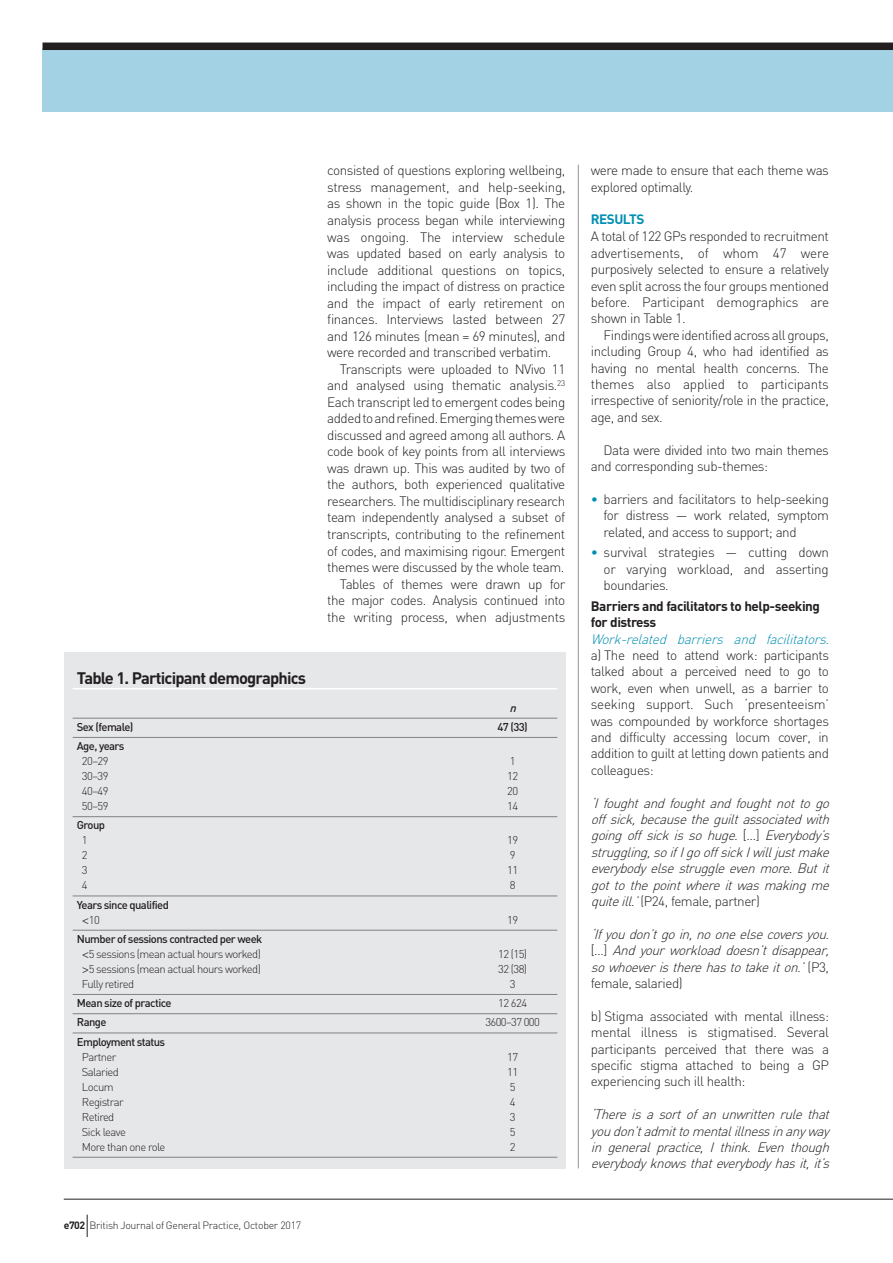
<style>
.page{position:relative;width:893px;height:1263px;background:#fff}
.page>*{position:absolute;margin:0;border:0;box-sizing:border-box;transform-origin:0 0}
.t1{font:700 16.5px "DIN";letter-spacing:-.05em;color:#231f20}
.t2{font:300 13.5px/16.4px "DIN";letter-spacing:-.035em;color:#231f20;text-align:justify}
.t3{font:italic 300 13.5px/16.4px "DIN";color:#231f20;text-align:justify}
.t4{font:700 13.5px/16.4px "DIN";letter-spacing:-.035em;color:#231f20}
.t5{font:italic 300 13.5px "DIN";color:#008fb3}
.t6{font:700 13.5px "DIN";letter-spacing:-.035em;color:#008fb3}
.t7{font:300 11.25px "DIN";letter-spacing:-.05em;color:#231f20}
.t8{font:500 11.25px/15px "DIN";letter-spacing:-.05em;color:#231f20}
.t9{font:italic 500 11.25px "DIN";color:#231f20}
.t10{font:300 10.5px "DIN";letter-spacing:-.025em;color:#231f20}
.s1{font-family:"Helvetica";font-weight:300}
.s2{font-weight:300}
.s3{font-family:"Helvetica"}
.s4{font-weight:700}
.s5{color:#008fb3}
.s6{font-style:normal}
</style>
<div class="page">
<div style="left:43px;top:48px;width:850px;height:64px;background:#a2d2e3"></div>
<div style="left:43px;top:43px;width:850px;height:7px;background:#231f20"></div>
<hr style="left:578px;top:165px;width:1px;height:1003px;background:#939598">
<div style="left:64px;top:652px;width:502px;height:516px;background:#e6e7e9"></div>
<hr style="left:73px;top:688px;width:484px;height:1px;background:#fff">
<hr style="left:73px;top:718px;width:484px;height:1px;background:#808285">
<hr style="left:73px;top:737px;width:484px;height:1px;background:#808285">
<hr style="left:73px;top:816px;width:484px;height:1px;background:#808285">
<hr style="left:73px;top:895px;width:484px;height:1px;background:#808285">
<hr style="left:73px;top:930px;width:484px;height:1px;background:#808285">
<hr style="left:73px;top:994px;width:484px;height:1px;background:#808285">
<hr style="left:73px;top:1013px;width:484px;height:1px;background:#808285">
<hr style="left:73px;top:1032px;width:484px;height:1px;background:#808285">
<hr style="left:73px;top:1157px;width:484px;height:1px;background:#808285">
<hr style="left:64px;top:1199px;width:829px;height:1px;background:#231f20">
<svg style="left:87px;top:1214px;width:1px;height:23px"></svg>
<p class="t1" style="left:77px;top:667px;width:231px">Table 1. Participant demographics</p>
<p class="t2" style="left:327px;top:162px;width:240px">consisted of questions exploring wellbeing, stress management, and help-seeking, as shown in the topic guide (Box 1). The analysis process began while interviewing was ongoing. The interview schedule was updated based on early analysis to include additional questions on topics, including the impact of distress on practice and the impact of early retirement on finances. Interviews lasted between 27 and 126 minutes (mean = 69 minutes), and were recorded and transcribed verbatim.</p>
<p class="t2" style="left:327px;top:360px;width:240px;text-align:right">Transcripts were uploaded to NVivo 11 and analysed using thematic analysis.<sup>23<br></sup>Each transcript led to emergent codes being added to and refined. Emerging themes were discussed and agreed among all authors. A code book of key points from all interviews was drawn up. This was audited by two of the authors, both experienced qualitative researchers. The multidisciplinary research team independently analysed a subset of transcripts, contributing to the refinement of codes, and maximising rigour. Emergent themes were discussed by the whole team.<br>Tables of themes were drawn up for the major codes. Analysis continued into the writing process, when adjustments</p>
<p class="t9" style="left:509px;top:700px;width:12px">n</p>
<p class="t8" style="left:77px;top:719px;width:58px">Sex (female)</p>
<p class="t8" style="left:497px;top:719px;width:32px">47 (33)</p>
<p class="t8" style="left:77px;top:738px;width:49px">Age, years</p>
<p class="t7" style="left:82px;top:754px;width:28px">20–29</p>
<p class="t7" style="left:510px;top:754px;width:7px">1</p>
<p class="t7" style="left:82px;top:769px;width:28px">30–39</p>
<p class="t7" style="left:507px;top:769px;width:13px">12</p>
<p class="t7" style="left:82px;top:784px;width:28px">40–49</p>
<p class="t7" style="left:507px;top:784px;width:13px">20</p>
<p class="t7" style="left:82px;top:799px;width:28px">50–59</p>
<p class="t7" style="left:507px;top:799px;width:13px">14</p>
<p class="t8" style="left:77px;top:817px;width:30px">Group</p>
<p class="t7" style="left:82px;top:833px;width:7px">1</p>
<p class="t7" style="left:507px;top:833px;width:13px">19</p>
<p class="t7" style="left:82px;top:848px;width:7px">2</p>
<p class="t7" style="left:510px;top:848px;width:7px">9</p>
<p class="t7" style="left:82px;top:863px;width:7px">3</p>
<p class="t7" style="left:507px;top:863px;width:13px">11</p>
<p class="t7" style="left:82px;top:878px;width:7px">4</p>
<p class="t7" style="left:510px;top:878px;width:7px">8</p>
<p class="t8" style="left:82px;top:896px;width:89px;text-indent:-5px">Years since qualified <span class="s1">&lt;</span><span class="s2">10</span></p>
<p class="t7" style="left:507px;top:912px;width:13px">19</p>
<p class="t8" style="left:77px;top:931px;width:187px;text-align:center">Number of sessions contracted per week <span class="s1">&lt;</span><span class="s2">5 sessions (mean actual hours worked)</span></p>
<p class="t7" style="left:498px;top:947px;width:31px">12 (15)</p>
<p class="t7" style="left:82px;top:962px;width:181px"><span class="s3">&gt;</span>5 sessions (mean actual hours worked)</p>
<p class="t7" style="left:498px;top:962px;width:31px">32 (38)</p>
<p class="t7" style="left:82px;top:977px;width:54px">Fully retired</p>
<p class="t7" style="left:510px;top:977px;width:7px">3</p>
<p class="t8" style="left:77px;top:995px;width:96px">Mean size of practice</p>
<p class="t7" style="left:498px;top:996px;width:30px">12 624</p>
<p class="t8" style="left:77px;top:1014px;width:31px">Range</p>
<p class="t7" style="left:485px;top:1015px;width:56px">3600–37 000</p>
<p class="t8" style="left:77px;top:1033px;width:90px">Employment status</p>
<p class="t7" style="left:82px;top:1049px;width:36px">Partner</p>
<p class="t7" style="left:507px;top:1049px;width:13px">17</p>
<p class="t7" style="left:82px;top:1064px;width:39px">Salaried</p>
<p class="t7" style="left:507px;top:1064px;width:13px">11</p>
<p class="t7" style="left:82px;top:1079px;width:33px">Locum</p>
<p class="t7" style="left:510px;top:1079px;width:7px">5</p>
<p class="t7" style="left:82px;top:1094px;width:43px">Registrar</p>
<p class="t7" style="left:510px;top:1094px;width:7px">4</p>
<p class="t7" style="left:82px;top:1109px;width:34px">Retired</p>
<p class="t7" style="left:510px;top:1109px;width:7px">3</p>
<p class="t7" style="left:82px;top:1124px;width:45px">Sick leave</p>
<p class="t7" style="left:510px;top:1124px;width:7px">5</p>
<p class="t7" style="left:82px;top:1139px;width:85px">More than one role</p>
<p class="t7" style="left:510px;top:1139px;width:7px">2</p>
<p class="t10" style="left:64px;top:1219px;width:239px"><span class="s4">e702</span> British Journal of General Practice, October 2017</p>
<p class="t2" style="left:591px;top:162px;width:240px">were made to ensure that each theme was explored optimally.</p>
<p class="t6" style="left:591px;top:210px;width:55px">RESULTS</p>
<p class="t2" style="left:591px;top:228px;width:240px">A total of 122 GPs responded to recruitment advertisements, of whom 47 were purposively selected to ensure a relatively even split across the four groups mentioned before. Participant demographics are shown in Table 1.</p>
<p class="t2" style="left:591px;top:327px;width:240px;text-indent:13px">Findings were identified across all groups, including Group 4, who had identified as having no mental health concerns. The themes also applied to participants irrespective of seniority/role in the practice, age, and sex.</p>
<p class="t2" style="left:591px;top:441px;width:240px;text-indent:13px">Data were divided into two main themes and corresponding sub-themes:</p>
<p class="t2" style="left:604px;top:491px;width:227px;text-indent:-13px"><span class="s5">•</span> barriers and facilitators to help-seeking for distress — work related, symptom related, and access to support; and</p>
<p class="t2" style="left:604px;top:544px;width:227px;text-indent:-13px"><span class="s5">•</span> survival strategies — cutting down or varying workload, and asserting boundaries.</p>
<p class="t4" style="left:591px;top:597px;width:231px">Barriers and facilitators to help-seeking for distress</p>
<p class="t5" style="left:591px;top:630px;width:244px">Work-related barriers and facilitators.</p>
<p class="t2" style="left:591px;top:647px;width:240px">a) The need to attend work: participants talked about a perceived need to go to work, even when unwell, as a barrier to seeking support. Such ‘presenteeism’ was compounded by workforce shortages and difficulty accessing locum cover, in addition to guilt at letting down patients and colleagues:</p>
<p class="t3" style="left:591px;top:794px;width:244px">‘Ifoughtandfoughtandfoughtnottogo offsick,becausetheguiltassociatedwith goingoffsickissohuge.<span class="s6">[ … ]</span> Everybody’s struggling,soifIgooffsickIwilljustmake everybodyelsestruggleevenmore.Butit gottothepointwhereitwasmakingme quiteill.’<span class="s6">(P24, female, partner)</span></p>
<p class="t3" style="left:591px;top:926px;width:244px;text-align:left">‘Ifyoudon’tgoin,nooneelsecoversyou. <span class="s6">[ … ]</span> Andyourworkloaddoesn’tdisappear, sowhoeveristherehastotakeiton.’<span class="s6">( P 3 , female, salaried)</span></p>
<p class="t2" style="left:591px;top:1008px;width:240px">b) Stigma associated with mental illness: mental illness is stigmatised. Several participants perceived that there was a specific stigma attached to being a GP experiencing such ill health:</p>
<p class="t3" style="left:591px;top:1106px;width:244px">‘There is a sort of an unwritten rule that youdon’tadmittomentalillnessinanyway in general practice, I think. Even though everybodyknowsthateverybodyhasit,it’s</p>
</div>
